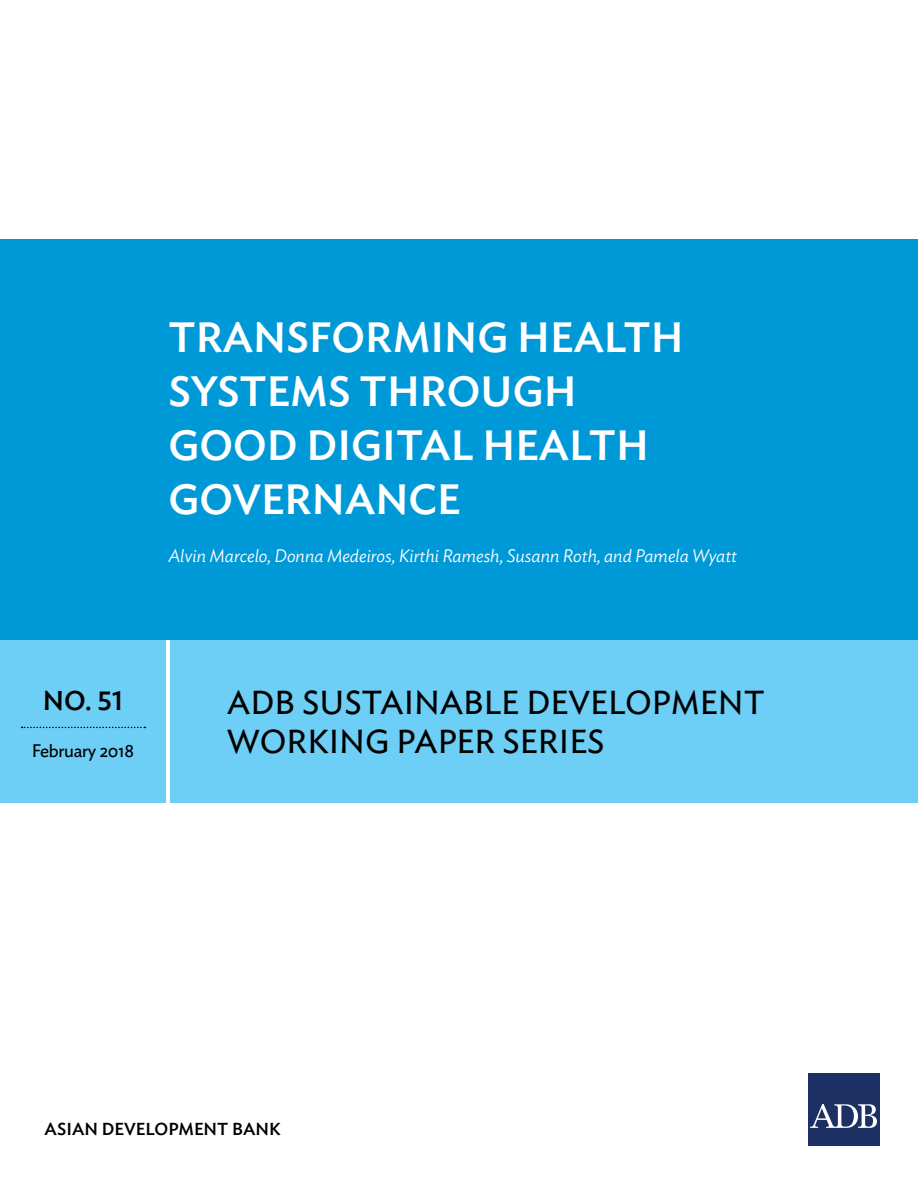
<style>
.page{position:relative;width:918px;height:1188px;background:#fff}
.page>*{position:absolute;margin:0;border:0;box-sizing:border-box;transform-origin:0 0}
.t1{font:500 42px/54px "Ideal Sans";color:#fff}
.t2{font:33px/39.6px "Ideal Sans";color:#000}
.t3{font:500 27px "Ideal Sans";color:#000}
.t4{font:italic 300 18px "Ideal Sans";color:#fff}
.t5{font:18px "Ideal Sans";letter-spacing:-.02em;color:#000}
.t6{font:500 17.25px "Ideal Sans";color:#000}
</style>
<div class="page">
<div style="left:808px;top:1074px;width:71px;height:72px;background:#1c3063"></div>
<svg style="left:810px;top:1104px;width:67px;height:24px"></svg>
<div style="left:0;top:240px;width:918px;height:400px;background:#0099d8"></div>
<div style="left:171px;top:640px;width:747px;height:163px;background:#6dcff6"></div>
<div style="left:0;top:640px;width:166px;height:163px;background:#6dcff6"></div>
<svg style="left:22px;top:727px;width:123px;height:1px"></svg>
<h1 class="t1" style="left:168px;top:307px;width:484px">TRANSFORMING HEALTH<br>SYSTEMS TH ROUGH<br>GOOD DIGITAL</h1>
<h1 class="t1" style="left:483px;top:415px;width:84px">HEALTH</h1>
<h1 class="t1" style="left:168px;top:469px;width:294px">GOVERNANCE</h1>
<p class="t4" style="left:168px;top:542px;width:570px">Alvin Marcelo, Donna Medeiros, Kirthi Ramesh, Susann Roth, and Pamela Wyatt</p>
<h3 class="t3" style="left:43px;top:679px;width:82px">NO. 51</h3>
<p class="t5" style="left:32px;top:737px;width:104px">FEBRUARY 2018</p>
<h2 class="t2" style="left:227px;top:680px;width:539px">ADB SUSTAINABLE DEVELOPMENT<br>WORKING PAPER SERIES</h2>
<p class="t6" style="left:45px;top:1115px;width:238px">ASIAN DEVELOPMENT BANK</p>
</div>
